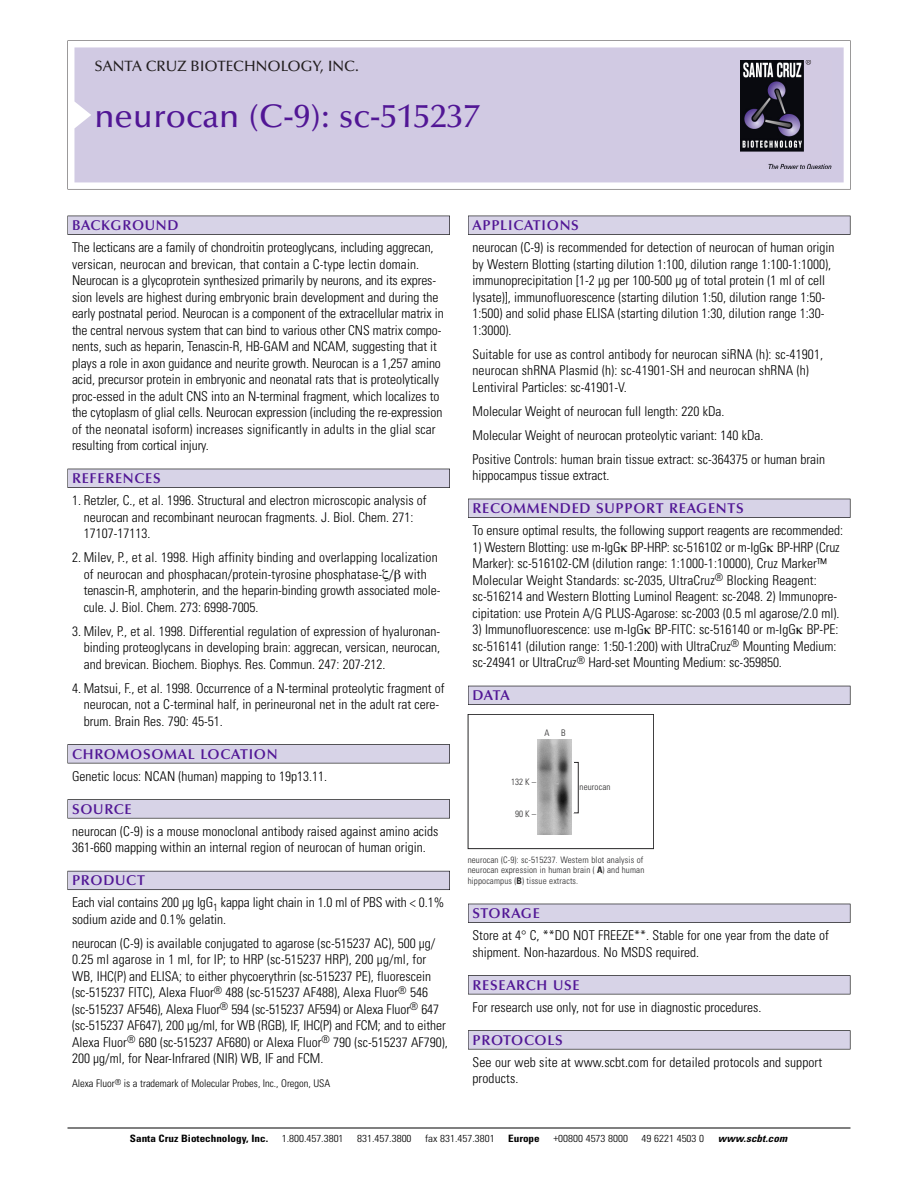
<style>
.page{position:relative;width:918px;height:1188px;background:#fff}
.page>*{position:absolute;margin:0;border:0;box-sizing:border-box;transform-origin:0 0}
.t1{font:500 33px "Optima";color:#511695}
.t2{font:500 15px "Optima";color:#231f20}
.t3{font:600 14.25px "Optima";letter-spacing:.05em;color:#511695}
.t4{font:300 condensed 13.5px/16.5px "Univers";color:#000}
.t5{font:300 condensed 10.5px "Univers";color:#000}
.t6{font:300 condensed 10.2px "Univers";color:#000;scale:1.1 1}
.t7{font:700 condensed 10.2px "Univers";color:#000;scale:1.1 1}
.t8{font:italic 700 condensed 10.2px "Univers";letter-spacing:.005em;color:#000;scale:1.1 1}
.t9{font:9px/10.5px "Univers Condensed Light+JNUTYY";letter-spacing:.015em;color:#272627;text-align:justify}
.s1{font-family:"Univers Condensed Bold+JTOZMD"}
</style>
<div class="page">
<svg style="left:68px;top:40px;width:783px;height:149px"></svg>
<div style="left:74px;top:47px;width:770px;height:135px;background:#d1cae3"></div>
<img style="left:741px;top:60px;width:90px;height:108px">
<div style="left:68px;top:216px;width:382px;height:19px;background:#525155"></div>
<div style="left:68px;top:216px;width:381px;height:18px;background:#d7d3e7"></div>
<div style="left:68px;top:469px;width:382px;height:19px;background:#515055"></div>
<div style="left:68px;top:469px;width:381px;height:18px;background:#d7d3e7"></div>
<div style="left:68px;top:744px;width:382px;height:19px;background:#545357"></div>
<div style="left:68px;top:745px;width:381px;height:18px;background:#d7d3e7"></div>
<div style="left:68px;top:799px;width:382px;height:19px;background:#575759"></div>
<div style="left:68px;top:800px;width:381px;height:18px;background:#d7d3e7"></div>
<div style="left:68px;top:871px;width:382px;height:19px;background:#5b5a62"></div>
<div style="left:68px;top:871px;width:381px;height:18px;background:#d7d3e7"></div>
<div style="left:468px;top:216px;width:382px;height:19px;background:#525155"></div>
<div style="left:468px;top:216px;width:382px;height:18px;background:#d7d3e7"></div>
<div style="left:468px;top:499px;width:382px;height:19px;background:#515055"></div>
<div style="left:468px;top:499px;width:382px;height:18px;background:#d7d3e7"></div>
<div style="left:468px;top:686px;width:382px;height:19px;background:#525158"></div>
<div style="left:468px;top:686px;width:382px;height:18px;background:#d7d3e7"></div>
<div style="left:468px;top:904px;width:382px;height:19px;background:#515055"></div>
<div style="left:468px;top:904px;width:382px;height:18px;background:#d7d3e7"></div>
<div style="left:468px;top:975px;width:382px;height:19px;background:#545357"></div>
<div style="left:468px;top:976px;width:382px;height:18px;background:#d7d3e7"></div>
<div style="left:468px;top:1030px;width:382px;height:19px;background:#575759"></div>
<div style="left:468px;top:1031px;width:382px;height:18px;background:#d7d3e7"></div>
<hr style="left:68px;top:1128px;width:782px;height:1px;background:#000">
<div style="left:468px;top:714px;width:186px;height:135px;border:1px solid #272627"></div>
<img style="left:537px;top:739px;width:35px;height:95px">
<p class="t2" style="left:94px;top:61px;width:266px">SANTA CRUZ BIOTECHNOLOGY, INC.</p>
<h1 class="t1" style="left:94px;top:103px;width:387px">neurocan (C-9): sc-515237</h1>
<p class="t3" style="left:72px;top:219px;width:108px">BACKGROUND</p>
<p class="t4" style="left:72px;top:240px;width:373px">The lecticans are a family of chondroitin proteoglycans, including aggrecan, versican, neurocan and brevican, that contain a C-type lectin domain.<br>Neurocan is a glycoprotein synthesized primarily by neurons, and its expres&shy;sion levels are highest during embryonic brain development and during the early postnatal period. Neurocan is a component of the extracellular matrix in the central nervous system that can bind to various other CNS matrix compo&shy;nents, such as heparin, Tenascin-R, HB-GAM and NCAM, suggesting that it plays a role in axon guidance and neurite growth. Neurocan is a 1,257 amino acid, precursor protein in embryonic and neonatal rats that is proteolytically proc-essed in the adult CNS into an N-terminal fragment, which localizes to the cytoplasm of glial cells. Neurocan expression (including the re-expression of the neonatal isoform) increases significantly in adults in the glial scar resulting from cortical injury.</p>
<p class="t3" style="left:72px;top:473px;width:90px">REFERENCES</p>
<p class="t4" style="left:84px;top:493px;width:344px;text-indent:-12px">1. Retzler, C., et al. 1996. Structural and electron microscopic analysis of neurocan and recombinant neurocan fragments. J. Biol. Chem. 271:<br>17107-17113.</p>
<p class="t4" style="left:84px;top:550px;width:358px;text-indent:-12px">2. Milev, P., et al. 1998. High affinity binding and overlapping localization of neurocan and phosphacan/protein-tyrosine phosphatase- / with tenascin-R, amphoterin, and the heparin-binding growth associated mole&shy;cule. J. Biol. Chem. 273: 6998-7005.</p>
<p class="t4" style="left:84px;top:624px;width:358px;text-align:justify;text-indent:-12px">3. Milev, P., et al. 1998. Differential regulation of expression of hyaluronan&shy;binding proteoglycans in developing brain: aggrecan, versican, neurocan, and brevican. Biochem. Biophys. Res. Commun. 247: 207-212.</p>
<p class="t4" style="left:84px;top:681px;width:362px;text-indent:-12px">4. Matsui, F., et al. 1998. Occurrence of a N-terminal proteolytic fragment of neurocan, not a C-terminal half, in perineuronal net in the adult rat cere&shy;brum. Brain Res. 790: 45-51.</p>
<p class="t3" style="left:72px;top:748px;width:207px">CHROMOSOMAL LOCATION</p>
<p class="t4" style="left:72px;top:769px;width:257px">Genetic locus: NCAN (human) mapping to 19p13.11.</p>
<p class="t3" style="left:72px;top:803px;width:61px">SOURCE</p>
<p class="t4" style="left:72px;top:824px;width:368px">neurocan (C-9) is a mouse monoclonal antibody raised against amino acids<br>361-660 mapping within an internal region of neurocan of human origin.</p>
<p class="t3" style="left:72px;top:875px;width:74px">PRODUCT</p>
<p class="t4" style="left:72px;top:895px;width:374px">Each vial contains 200 µg IgG<sub>1</sub> kappa light chain in 1.0 ml of PBS with &lt; 0.1% sodium azide and 0.1% gelatin.</p>
<p class="t4" style="left:72px;top:936px;width:377px">neurocan (C-9) is available conjugated to agarose (sc-515237 AC), 500 µg/ 0.25 ml agarose in 1 ml, for IP; to HRP (sc-515237 HRP), 200 µg/ml, for WB, IHC(P) and ELISA; to either phycoerythrin (sc-515237 PE), fluorescein (sc-515237 FITC), Alexa Fluor<sup>®</sup> 488 (sc-515237 AF488), Alexa Fluor<sup>®</sup> 546 (sc-515237 AF546), Alexa Fluor<sup>®</sup> 594 (sc-515237 AF594) or Alexa Fluor<sup>®</sup> 647 (sc-515237 AF647), 200 µg/ml, for WB (RGB), IF, IHC(P) and FCM; and to either Alexa Fluor<sup>®</sup> 680 (sc-515237 AF680) or Alexa Fluor<sup>®</sup> 790 (sc-515237 AF790), 200 µg/ml, for Near-Infrared (NIR) WB, IF and FCM.</p>
<p class="t5" style="left:72px;top:1080px;width:260px">Alexa Fluor<sup>®</sup> is a trademark of Molecular Probes, Inc., Oregon, USA</p>
<p class="t3" style="left:473px;top:219px;width:108px">APPLICATIONS</p>
<p class="t4" style="left:473px;top:240px;width:363px">neurocan (C-9) is recommended for detection of neurocan of human origin by Western Blotting (starting dilution 1:100, dilution range 1:100-1:1000), immunoprecipitation [1-2 µg per 100-500 µg of total protein (1 ml of cell lysate)], immunofluorescence (starting dilution 1:50, dilution range 1:50- 1:500) and solid phase ELISA (starting dilution 1:30, dilution range 1:30- 1:3000).</p>
<p class="t4" style="left:473px;top:347px;width:352px">Suitable for use as control antibody for neurocan siRNA (h): sc-41901, neurocan shRNA Plasmid (h): sc-41901-SH and neurocan shRNA (h)<br>Lentiviral Particles: sc-41901-V.</p>
<p class="t4" style="left:473px;top:400px;width:354px;line-height:24px">Molecular Weight of neurocan full length: 220 kDa.<br>Molecular Weight of neurocan proteolytic variant: 140 kDa.<br>Positive Controls: human brain tissue extract: sc-364375 or human brain</p>
<p class="t4" style="left:473px;top:468px;width:138px">hippocampus tissue extract.</p>
<p class="t3" style="left:473px;top:503px;width:273px">RECOMMENDED SUPPORT REAGENTS</p>
<p class="t4" style="left:473px;top:523px;width:372px">To ensure optimal results, the following support reagents are recommended:</p>
<p class="t4" style="left:473px;top:540px;width:369px">1) Western Blotting: use m-IgG BP-HRP: sc-516102 or m-IgG BP-HRP (Cruz Marker): sc-516102-CM (dilution range: 1:1000-1:10000), Cruz Marker™ Molecular Weight Standards: sc-2035, UltraCruz<sup>®</sup> Blocking Reagent: sc-516214 and Western Blotting Luminol Reagent: sc-2048. 2) Immunopre&shy;cipitation: use Protein A/G PLUS-Agarose: sc-2003 (0.5 ml agarose/2.0 ml).</p>
<p class="t4" style="left:473px;top:622px;width:368px">3) Immunofluorescence: use m-IgG BP-FITC: sc-516140 or m-IgG BP-PE: sc-516141 (dilution range: 1:50-1:200) with UltraCruz<sup>®</sup> Mounting Medium: sc-24941 or UltraCruz<sup>®</sup> Hard-set Mounting Medium: sc-359850.</p>
<p class="t3" style="left:473px;top:690px;width:39px">DATA</p>
<p class="t9" style="left:544px;top:728px;width:7px">A</p>
<p class="t9" style="left:561px;top:728px;width:6px">B</p>
<p class="t9" style="left:511px;top:777px;width:26px">132 K –</p>
<p class="t9" style="left:515px;top:810px;width:22px">90K–</p>
<p class="t9" style="left:580px;top:782px;width:32px">neurocan</p>
<p class="t9" style="left:468px;top:855px;width:178px">neurocan (C-9): sc-515237. Western blot analysis of neurocan expression in human brain ( <span class="s1">A</span>) and human hippocampus (<span class="s1">B</span>) tissue extracts.</p>
<p class="t3" style="left:473px;top:908px;width:69px">STORAGE</p>
<p class="t4" style="left:473px;top:928px;width:358px">Store at 4° C, **DO NOT FREEZE**. Stable for one year from the date of shipment. Non-hazardous. No MSDS required.</p>
<p class="t3" style="left:473px;top:979px;width:109px">RESEARCH USE</p>
<p class="t4" style="left:473px;top:1000px;width:290px">For research use only, not for use in diagnostic procedures.</p>
<p class="t3" style="left:473px;top:1034px;width:92px">PROTOCOLS</p>
<p class="t4" style="left:473px;top:1055px;width:351px">See our web site at www.scbt.com for detailed protocols and support products.</p>
<p class="t7" style="left:130px;top:1135px;width:127px">Santa Cruz Biotechnology, Inc.</p>
<p class="t6" style="left:282px;top:1135px;width:58px">1.800.457.3801</p>
<p class="t6" style="left:357px;top:1135px;width:51px">831.457.3800</p>
<p class="t6" style="left:425px;top:1135px;width:65px">fax 831.457.3801</p>
<p class="t7" style="left:508px;top:1135px;width:30px">Europe</p>
<p class="t6" style="left:553px;top:1135px;width:69px">+00800 4573 8000</p>
<p class="t6" style="left:642px;top:1135px;width:58px">49 6221 4503 0</p>
<p class="t8" style="left:718px;top:1135px;width:64px">www.scbt.com</p>
</div>
